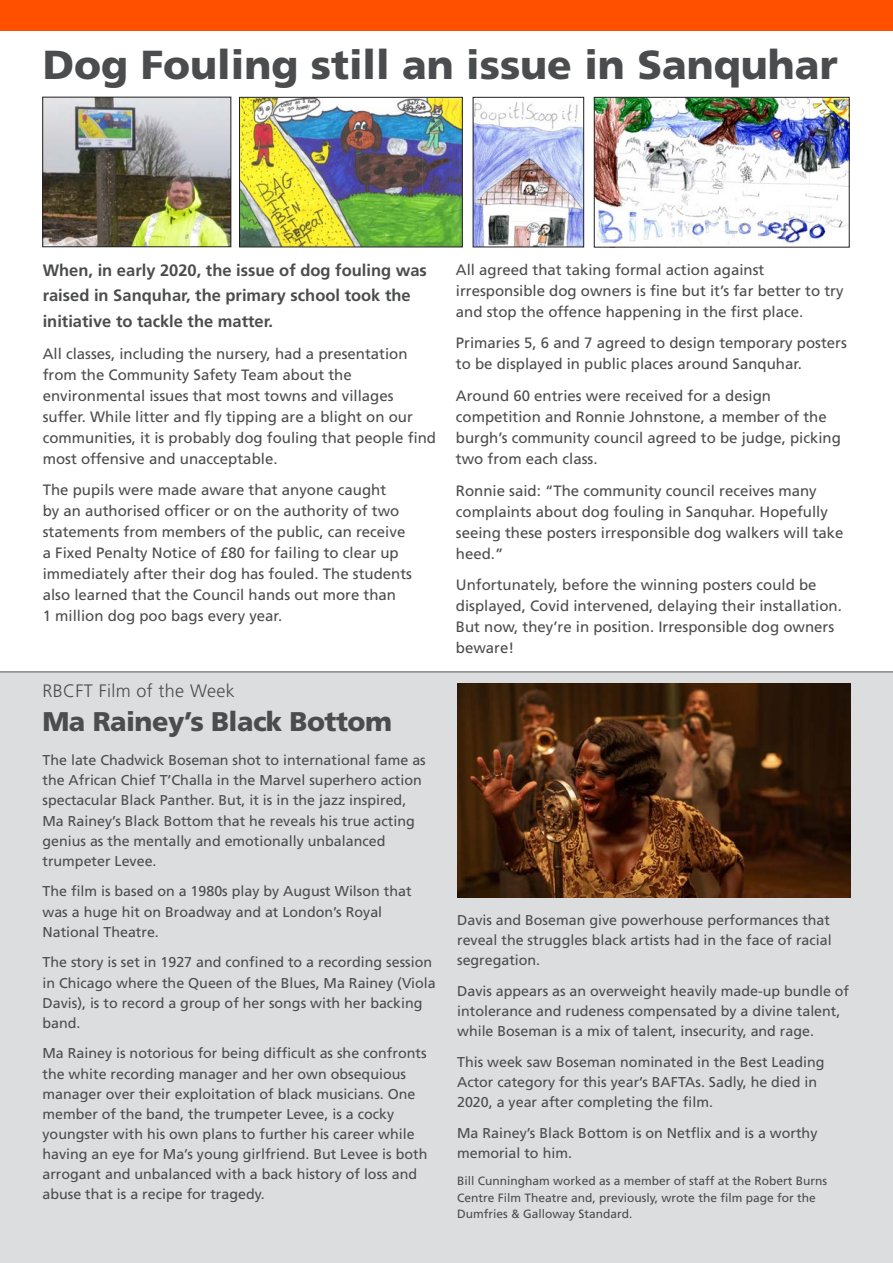
<style>
.page{position:relative;width:893px;height:1263px;background:#fff}
.page>*{position:absolute;margin:0;border:0;box-sizing:border-box;transform-origin:0 0}
.Body{font:900 40.5px "Frutiger";color:#4b4c4d}
.Body-2{font:900 27px "Frutiger";letter-spacing:-.02em;color:#4b4c4d}
.Body-3{font:300 18px "Frutiger";letter-spacing:.02em;color:#4b4c4d}
.Body-4{font:700 16.5px/25.5px "Frutiger";color:#4b4c4d}
.Body-5{font:15px/21px "Frutiger";color:#4b4c4d}
.Body-6{font:14.25px/20.1px "Frutiger";color:#4b4c4d}
.Body-7{font:12px/16.5px "Frutiger";color:#4b4c4d}
</style>
<div class="page">
<div style="left:0;top:672px;width:893px;height:591px;background:#dcdddf"></div>
<div style="left:0;top:0;width:893px;height:30px;background:#ff5000"></div>
<img style="left:457px;top:683px;width:393px;height:214px">
<hr style="left:0;top:671px;width:893px;height:2px;background:#87898c">
<img style="left:45px;top:99px;width:184px;height:146px">
<div style="left:43px;top:97px;width:188px;height:150px;border:1px solid #231f20"></div>
<img style="left:241px;top:99px;width:219px;height:146px">
<div style="left:239px;top:97px;width:223px;height:150px;border:1px solid #231f20"></div>
<img style="left:475px;top:102px;width:107px;height:143px">
<div style="left:473px;top:97px;width:111px;height:150px;border:1px solid #231f20"></div>
<img style="left:596px;top:99px;width:251px;height:146px">
<div style="left:594px;top:97px;width:255px;height:150px;border:1px solid #231f20"></div>
<p class="Body" style="left:43px;top:40px;width:796px">Dog Fouling still an issue in Sanquhar</p>
<p class="Body-4" style="left:43px;top:257px;width:386px">When, in early 2020, the issue of dog fouling was raised in Sanquhar, the primary school took the initiative to tackle the matter.</p>
<p class="Body-5" style="left:43px;top:343px;width:395px">All classes, including the nursery, had a presentation from the Community Safety Team about the environmental issues that most towns and villages suffer. While litter and fly tipping are a blight on our communities, it is probably dog fouling that people find most offensive and unacceptable.</p>
<p class="Body-5" style="left:43px;top:479px;width:371px">The pupils were made aware that anyone caught<br>by an authorised officer or on the authority of two statements from members of the public, can receive a Fixed Penalty Notice of £80 for failing to clear up immediately after their dog has fouled. The students also learned that the Council hands out more than<br>1 million dog poo bags every year.</p>
<p class="Body-3" style="left:43px;top:681px;width:194px">RBCFT Film of the Week</p>
<p class="Body-2" style="left:43px;top:705px;width:351px">Ma Rainey’s Black Bottom</p>
<p class="Body-6" style="left:43px;top:750px;width:385px">The late Chadwick Boseman shot to international fame as the African Chief T’Challa in the Marvel superhero action spectacular Black Panther. But, it is in the jazz inspired, Ma Rainey’s Black Bottom that he reveals his true acting genius as the mentally and emotionally unbalanced trumpeter Levee.</p>
<p class="Body-6" style="left:43px;top:881px;width:371px">The film is based on a 1980s play by August Wilson that was a huge hit on Broadway and at London’s Royal<br>National Theatre.</p>
<p class="Body-6" style="left:43px;top:952px;width:395px">The story is set in 1927 and confined to a recording session in Chicago where the Queen of the Blues, Ma Rainey (Viola Davis), is to record a group of her songs with her backing band.</p>
<p class="Body-6" style="left:43px;top:1043px;width:386px">Ma Rainey is notorious for being difficult as she confronts the white recording manager and her own obsequious manager over their exploitation of black musicians. One member of the band, the trumpeter Levee, is a cocky youngster with his own plans to further his career while having an eye for Ma’s young girlfriend. But Levee is both arrogant and unbalanced with a back history of loss and abuse that is a recipe for tragedy.</p>
<p class="Body-5" style="left:456px;top:259px;width:389px">All agreed that taking formal action against irresponsible dog owners is fine but it’s far better to try and stop the offence happening in the first place.</p>
<p class="Body-5" style="left:456px;top:333px;width:392px">Primaries 5, 6 and 7 agreed to design temporary posters to be displayed in public places around Sanquhar.</p>
<p class="Body-5" style="left:456px;top:385px;width:387px">Around 60 entries were received for a design competition and Ronnie Johnstone, a member of the burgh’s community council agreed to be judge, picking two from each class.</p>
<p class="Body-5" style="left:456px;top:480px;width:389px">Ronnie said: “The community council receives many complaints about dog fouling in Sanquhar. Hopefully seeing these posters irresponsible dog walkers will take heed.”</p>
<p class="Body-5" style="left:456px;top:574px;width:387px">Unfortunately, before the winning posters could be displayed, Covid intervened, delaying their installation.<br>But now, they’re in position. Irresponsible dog owners beware!</p>
<p class="Body-6" style="left:457px;top:910px;width:376px;text-align:justify">Davis and Boseman give powerhouse performances that reveal the struggles black artists had in the face of racial segregation.</p>
<p class="Body-6" style="left:457px;top:981px;width:393px">Davis appears as an overweight heavily made-up bundle of intolerance and rudeness compensated by a divine talent, while Boseman is a mix of talent, insecurity, and rage.</p>
<p class="Body-6" style="left:457px;top:1052px;width:369px">This week saw Boseman nominated in the Best Leading<br>Actor category for this year’s BAFTAs. Sadly, he died in<br>2020, a year after completing the film.</p>
<p class="Body-6" style="left:457px;top:1123px;width:362px">Ma Rainey’s Black Bottom is on Netflix and is a worthy memorial to him.</p>
<p class="Body-7" style="left:457px;top:1173px;width:371px">Bill Cunningham worked as a member of staff at the Robert Burns<br>Centre Film Theatre and, previously, wrote the film page for the<br>Dumfries &amp; Galloway Standard.</p>
</div>
